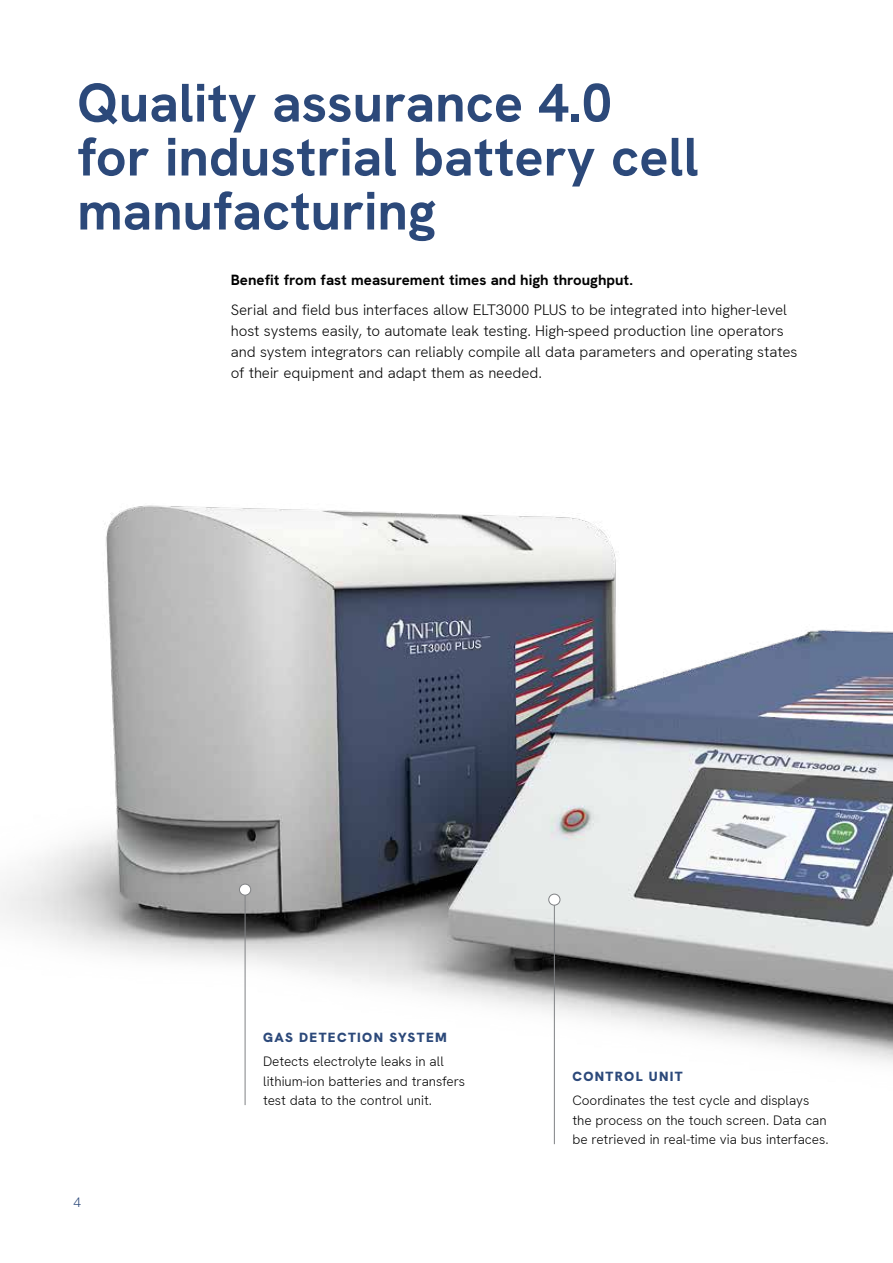
<style>
.page{position:relative;width:893px;height:1263px;background:#fff}
.page>*{position:absolute;margin:0;border:0;box-sizing:border-box;transform-origin:0 0}
.t1{font:700 54px/54px "HK Grotesk";color:#2c497a}
.t2{font:300 15px/21px "HK Grotesk";letter-spacing:-.005em;color:#000}
.t3{font:700 15px "HK Grotesk";color:#000}
.t4{font:300 13.5px/19.5px "HK Grotesk";letter-spacing:-.005em;color:#000}
.t5{font:900 13.5px "HK Grotesk";letter-spacing:.1em;color:#2c497a}
.t6{font:300 13.5px "HK Grotesk";color:#2c497a}
</style>
<div class="page">
<img style="left:0;top:505px;width:893px;height:640px">
<hr style="left:554px;top:900px;width:1px;height:244px;background:#808285">
<div style="left:549px;top:894px;width:11px;height:11px;background:#fff;border-radius:50%"></div>
<div style="left:549px;top:894px;width:11px;height:11px;border:1px solid #808285;border-radius:50%"></div>
<hr style="left:245px;top:890px;width:1px;height:215px;background:#808285">
<div style="left:239px;top:884px;width:12px;height:11px;background:#fff;border-radius:50%"></div>
<div style="left:239px;top:884px;width:12px;height:11px;border:1px solid #808285;border-radius:50%"></div>
<h1 class="t1" style="left:77px;top:74px;width:623px">Quality assurance 4.0<br>for industrial battery cell manufacturing</h1>
<p class="t3" style="left:231px;top:270px;width:404px">Benefit from fast measurement times and high throughput.</p>
<p class="t2" style="left:231px;top:299px;width:568px">Serial and field bus interfaces allow ELT3000 PLUS to be integrated into higher-level host systems easily, to automate leak testing. High-speed production line operators and system integrators can reliably compile all data parameters and operating states of their equipment and adapt them as needed.</p>
<p class="t6" style="left:73px;top:1193px;width:9px">4</p>
<p class="t5" style="left:263px;top:1028px;width:185px">GAS DETECTION SYSTEM</p>
<p class="t4" style="left:263px;top:1051px;width:204px">Detects electrolyte leaks in all lithium-ion batteries and transfers test data to the control unit.</p>
<p class="t5" style="left:572px;top:1068px;width:112px">CONTROL UNIT</p>
<p class="t4" style="left:572px;top:1090px;width:258px">Coordinates the test cycle and displays the process on the touch screen. Data can be retrieved in real-time via bus interfaces.</p>
</div>
